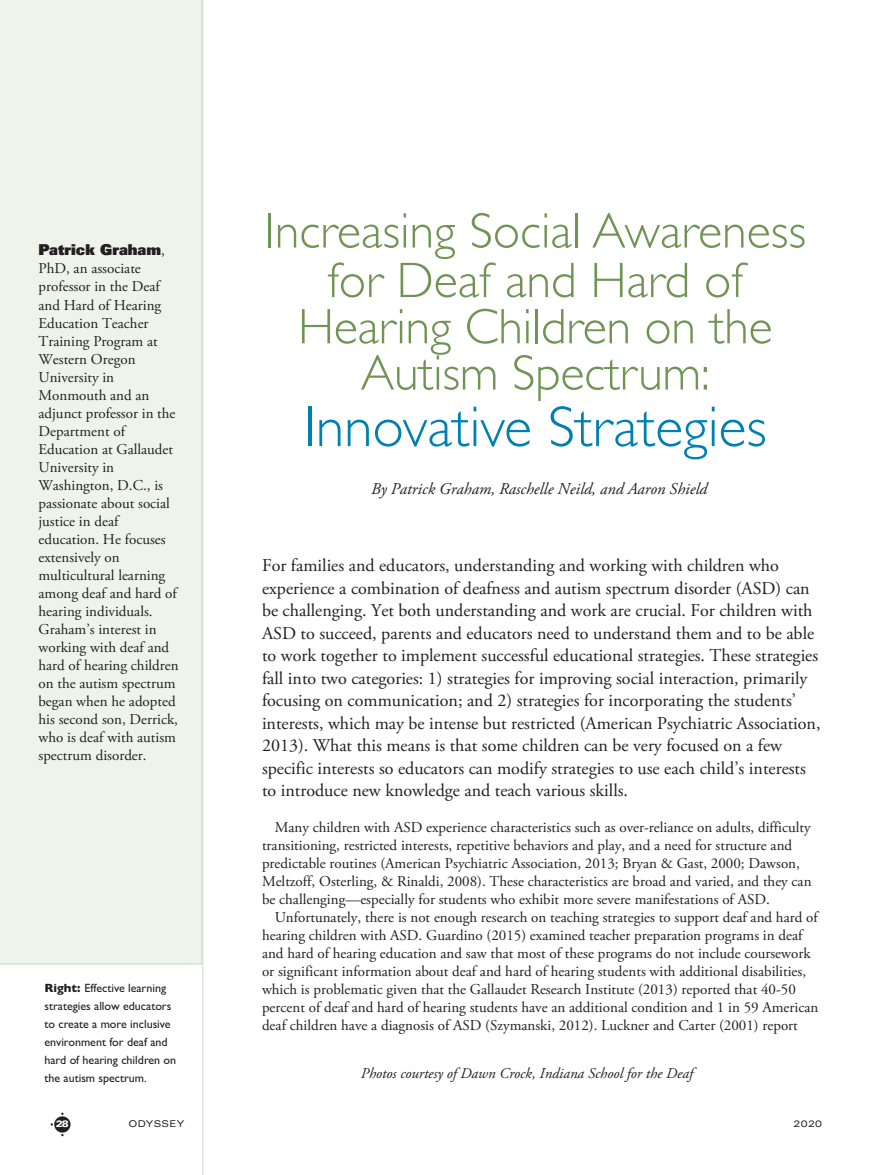
<style>
.page{position:relative;width:878px;height:1175px;background:#fff}
.page>*{position:absolute;margin:0;border:0;box-sizing:border-box;transform-origin:0 0}
.t1{font:300 57.75px "Gill Sans";color:#007fb2}
.t2{font:300 50.1px/47.2px "Gill Sans";color:#6f9454;text-align:center}
.t3{font:18px/22.5px "Adobe Garamond Pro";color:#231f20}
.t4{font:italic 16.5px "Adobe Garamond Pro";color:#231f20}
.t5{font:15px/18px "Adobe Garamond Pro";color:#231f20}
.t6{font:italic 15px "Adobe Garamond Pro";color:#231f20}
.t7{font:900 15px "Univers";color:#231f20}
.t8{font:12px/18px "Gill Sans";color:#231f20}
.t9{font:expanded 9.3px "Univers";letter-spacing:.035em;color:#231f20}
.t10{font:900 expanded 9.3px "Univers";color:#fff}
.s1{font-family:"Adobe Garamond Pro";font-weight:400}
.s2{font-weight:700}
</style>
<div class="page">
<div style="left:54px;top:1116px;width:16px;height:16px;background:#231f20;border-radius:50%"></div>
<div style="left:0;top:0;width:202px;height:964px;background:#eff4ea"></div>
<hr style="left:202px;top:0;width:1px;height:1174px;background:#d1dfc5">
<p class="t7" style="left:38px;top:245px;width:128px">Patrick Graham<span class="s1">,</span></p>
<p class="t5" style="left:38px;top:261px;width:142px">PhD, an associate professor in the Deaf and Hard of Hearing<br>Education Teacher<br>Training Program at<br>Western Oregon<br>University in<br>Monmouth and an adjunct professor in the<br>Department of<br>Education at Gallaudet<br>University in<br>Washington, D.C., is passionate about social justice in deaf education. He focuses extensively on multicultural learning among deaf and hard of hearing individuals.<br>Graham’s interest in working with deaf and hard of hearing children on the autism spectrum began when he adopted his second son, Derrick, who is deaf with autism spectrum disorder.</p>
<p class="t8" style="left:44px;top:978px;width:133px"><span class="s2">Right:</span> Effective learning strategies allow educators to create a more inclusive environment for deaf and hard of hearing children on the autism spectrum.</p>
<h2 class="t2" style="left:264px;top:207px;width:543px">Increasing Social Awareness for Deaf and Hard of<br>Hearing Children on the<br>Autism Spectrum:</h2>
<h1 class="t1" style="left:304px;top:392px;width:464px">Innovative Strategies</h1>
<p class="t4" style="left:371px;top:482px;width:338px">By Patrick Graham, Raschelle Neild, and Aaron Shield</p>
<p class="t3" style="left:262px;top:556px;width:560px">For families and educators, understanding and working with children who experience a combination of deafness and autism spectrum disorder (ASD) can be challenging. Yet both understanding and work are crucial. For children with ASD to succeed, parents and educators need to understand them and to be able to work together to implement successful educational strategies. These strategies fall into two categories: 1) strategies for improving social interaction, primarily focusing on communication; and 2) strategies for incorporating the students’ interests, which may be intense but restricted (American Psychiatric Association, 2013). What this means is that some children can be very focused on a few specific interests so educators can modify strategies to use each child’s interests to introduce new knowledge and teach various skills.</p>
<p class="t5" style="left:262px;top:820px;width:551px;text-indent:13px">Many children with ASD experience characteristics such as over-reliance on adults, difficulty transitioning, restricted interests, repetitive behaviors and play, and a need for structure and predictable routines (American Psychiatric Association, 2013; Bryan &amp; Gast, 2000; Dawson, Meltzoff, Osterling, &amp; Rinaldi, 2008). These characteristics are broad and varied, and they can be challenging—especially for students who exhibit more severe manifestations of ASD.</p>
<p class="t5" style="left:262px;top:910px;width:557px;text-indent:13px">Unfortunately, there is not enough research on teaching strategies to support deaf and hard of hearing children with ASD. Guardino (2015) examined teacher preparation programs in deaf and hard of hearing education and saw that most of these programs do not include coursework or significant information about deaf and hard of hearing students with additional disabilities, which is problematic given that the Gallaudet Research Institute (2013) reported that 40-50 percent of deaf and hard of hearing students have an additional condition and 1 in 59 American deaf children have a diagnosis of ASD (Szymanski, 2012). Luckner and Carter (2001) report</p>
<p class="t6" style="left:361px;top:1067px;width:334px">Photos courtesy of Dawn Crock, Indiana School for the Deaf</p>
<p class="t10" style="left:56px;top:1120px;width:14px">28</p>
<p class="t9" style="left:128px;top:1120px;width:57px">ODYSSEY</p>
<p class="t9" style="left:793px;top:1120px;width:30px">2020</p>
</div>
